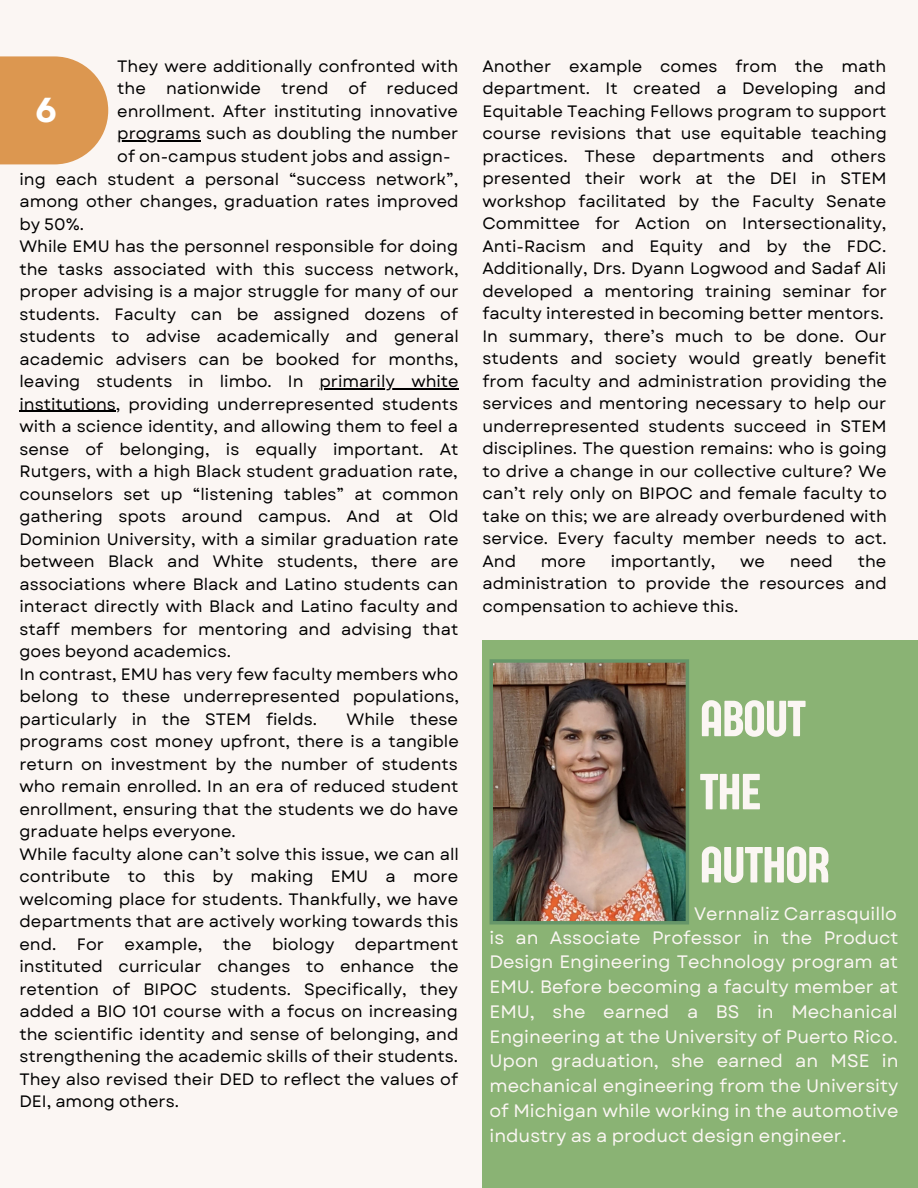
<style>
.page{position:relative;width:918px;height:1188px;background:#fbf6f3}
.page>*{position:absolute;margin:0;border:0;box-sizing:border-box;transform-origin:0 0}
.t1{font:52.5px/73.2px "Sugo Pro Display";color:#fbf6f3}
.t2{font:700 34.65px "Garet";color:#fff}
.t3{font:18px/24.8px "Garet";color:#fbf6f3;text-align:justify}
.t4{font:16.5px/22.5px "Garet";color:#000}
</style>
<div class="page">
<svg style="left:0;top:56px;width:108px;height:108px;background:#dfa060"></svg>
<div style="left:482px;top:640px;width:436px;height:548px;background:#8ab374"></div>
<img style="left:490px;top:659px;width:199px;height:266px">
<hr style="left:117px;top:140px;width:84px;height:1px;background:#000">
<hr style="left:320px;top:388px;width:139px;height:1px;background:#000">
<hr style="left:19px;top:411px;width:97px;height:1px;background:#000">
<p class="t4" style="left:117px;top:55px;width:343px">They were additionally confronted with</p>
<p class="t4" style="left:117px;top:77px;width:343px">the nationwide trend of reduced</p>
<p class="t4" style="left:117px;top:100px;width:342px">enrollment. After instituting innovative</p>
<p class="t4" style="left:117px;top:122px;width:343px">programs such as doubling the number</p>
<p class="t4" style="left:117px;top:145px;width:335px">of on-campus student jobs and assign-</p>
<p class="t4" style="left:19px;top:168px;width:440px">ing each student a personal “success network”,</p>
<p class="t4" style="left:19px;top:190px;width:441px">among other changes, graduation rates improved</p>
<p class="t4" style="left:19px;top:213px;width:66px">by 50%.</p>
<p class="t4" style="left:19px;top:235px;width:440px">While EMU has the personnel responsible for doing</p>
<p class="t4" style="left:19px;top:258px;width:441px">the tasks associated with this success network,</p>
<p class="t4" style="left:19px;top:280px;width:441px">proper advising is a major struggle for many of our</p>
<p class="t4" style="left:19px;top:303px;width:440px">students. Faculty can be assigned dozens of</p>
<p class="t4" style="left:19px;top:325px;width:441px">students to advise academically and general</p>
<p class="t4" style="left:19px;top:348px;width:441px">academic advisers can be booked for months,</p>
<p class="t4" style="left:19px;top:370px;width:441px">leaving students in limbo. In primarily white</p>
<p class="t4" style="left:19px;top:393px;width:440px">institutions, providing underrepresented students</p>
<p class="t4" style="left:19px;top:415px;width:440px">with a science identity, and allowing them to feel a</p>
<p class="t4" style="left:19px;top:438px;width:441px">sense of belonging, is equally important. At</p>
<p class="t4" style="left:19px;top:460px;width:440px">Rutgers, with a high Black student graduation rate,</p>
<p class="t4" style="left:19px;top:483px;width:441px">counselors set up “listening tables” at common</p>
<p class="t4" style="left:19px;top:505px;width:441px">gathering spots around campus. And at Old</p>
<p class="t4" style="left:19px;top:528px;width:441px">Dominion University, with a similar graduation rate</p>
<p class="t4" style="left:19px;top:550px;width:441px">between Black and White students, there are</p>
<p class="t4" style="left:19px;top:573px;width:440px">associations where Black and Latino students can</p>
<p class="t4" style="left:19px;top:595px;width:440px">interact directly with Black and Latino faculty and</p>
<p class="t4" style="left:19px;top:618px;width:440px">staff members for mentoring and advising that</p>
<p class="t4" style="left:19px;top:640px;width:213px">goes beyond academics.</p>
<p class="t4" style="left:19px;top:663px;width:440px">In contrast, EMU has very few faculty members who</p>
<p class="t4" style="left:19px;top:685px;width:441px">belong to these underrepresented populations,</p>
<p class="t4" style="left:19px;top:708px;width:299px">particularly in the STEM fields.</p>
<h2 class="t2" style="left:35px;top:85px;width:24px">6</h2>
<p class="t4" style="left:19px;top:708px;width:441px;text-indent:327px">While these programs cost money upfront, there is a tangible return on investment by the number of students who remain enrolled. In an era of reduced student enrollment, ensuring that the students we do have graduate helps everyone.<br>While faculty alone can’t solve this issue, we can all contribute to this by making EMU a more welcoming place for students. Thankfully, we have departments that are actively working towards this end. For example, the biology department instituted curricular changes to enhance the retention of BIPOC students. Specifically, they added a BIO 101 course with a focus on increasing the scientific identity and sense of belonging, and strengthening the academic skills of their students.<br>They also revised their DED to reflect the values of DEI, among others.</p>
<p class="t4" style="left:482px;top:55px;width:406px">Another example comes from the math department. It created a Developing and Equitable Teaching Fellows program to support course revisions that use equitable teaching practices. These departments and others presented their work at the DEI in STEM workshop facilitated by the Faculty Senate Committee for Action on Intersectionality, Anti-Racism and Equity and by the FDC.<br>Additionally, Drs. Dyann Logwood and Sadaf Ali developed a mentoring training seminar for faculty interested in becoming better mentors.<br>In summary, there’s much to be done. Our students and society would greatly benefit from faculty and administration providing the services and mentoring necessary to help our underrepresented students succeed in STEM disciplines. The question remains: who is going to drive a change in our collective culture? We can’t rely only on BIPOC and female faculty to take on this; we are already overburdened with service. Every faculty member needs to act.<br>And</p>
<p class="t4" style="left:482px;top:550px;width:406px;text-align:justify;text-indent:375px">the administration to provide the resources and compensation to achieve this.</p>
<p class="t4" style="left:541px;top:550px;width:47px">more</p>
<p class="t4" style="left:611px;top:550px;width:106px">importantly,</p>
<p class="t4" style="left:740px;top:550px;width:26px">we</p>
<p class="t4" style="left:790px;top:550px;width:45px">need</p>
<h1 class="t1" style="left:700px;top:682px;width:131px">ABOUT<br>THE<br>AUTHOR</h1>
<p class="t3" style="left:694px;top:902px;width:204px">Vernnaliz Carrasquillo</p>
<p class="t3" style="left:490px;top:925px;width:411px">is an Associate Professor in the Product Design Engineering Technology program at EMU. Before becoming a faculty member at EMU, she earned a BS in Mechanical Engineering at the University of Puerto Rico.<br>Upon graduation, she earned an MSE in mechanical engineering from the University of Michigan while working in the automotive industry as a product design engineer.</p>
</div>
